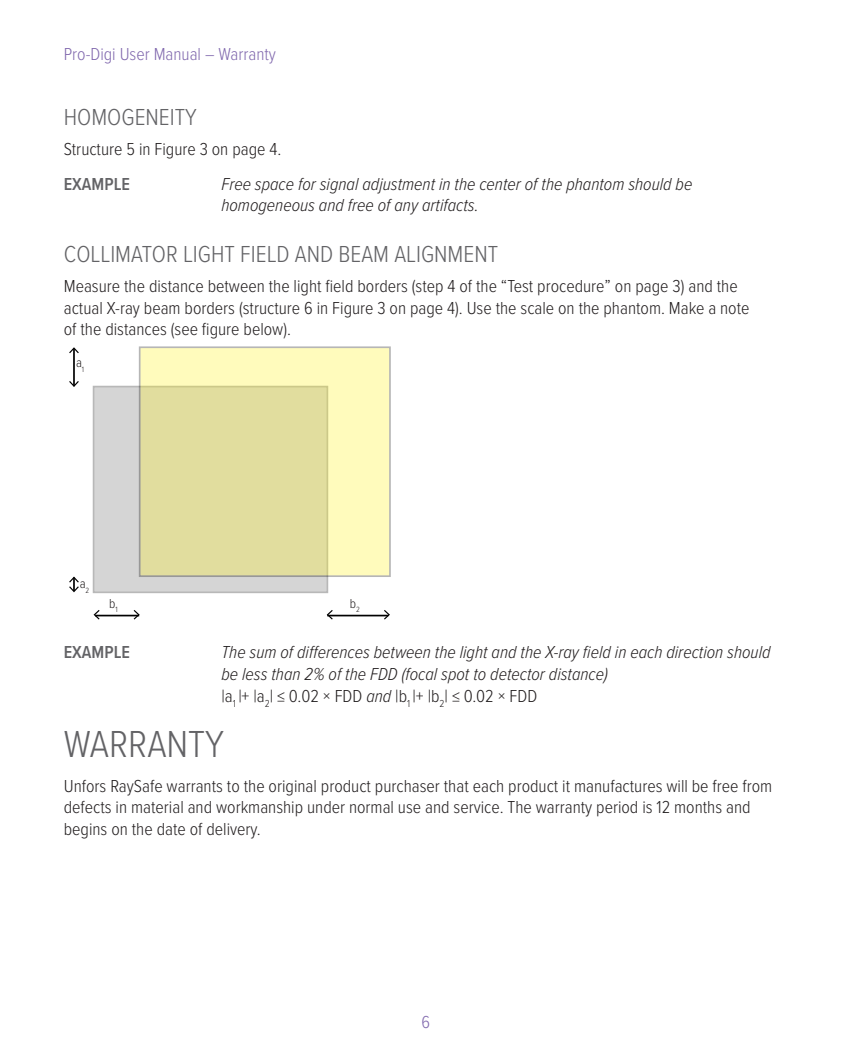
<style>
.page{position:relative;width:851px;height:1063px;background:#fff}
.page>*{position:absolute;margin:0;border:0;box-sizing:border-box;transform-origin:0 0}
.Header_1{font:300 39px "Proxima Nova Cond";color:#636366}
.Header_2{font:300 24px "Proxima Nova Cond";color:#636366}
.Body_text{font:300 18px/21.6px "Proxima Nova Cond";color:#231f20}
.Note_Caution{font:italic 300 18px/21.6px "Proxima Nova Cond";color:#231f20}
.t1{font:300 18px "Proxima Nova Cond";color:#8169ae}
.Note_Caution-2{font:600 18px "Proxima Nova Cond";color:#636366}
.Body_text-2{font:300 13.5px "Proxima Nova Cond";color:#231f20}
.s1{font-style:normal}
</style>
<div class="page">
<svg style="left:94px;top:387px;width:233px;height:205px;background:#d0d0cf"></svg>
<svg style="left:142px;top:349px;width:246px;height:225px;background:#ebe7a8"></svg>
<hr style="left:73px;top:349px;width:2px;height:37px;background:#000">
<svg style="left:69px;top:347px;width:10px;height:6px"></svg>
<svg style="left:69px;top:381px;width:10px;height:6px"></svg>
<svg style="left:69px;top:577px;width:10px;height:15px"></svg>
<hr style="left:95px;top:615px;width:44px;height:1px;background:#000">
<svg style="left:134px;top:610px;width:6px;height:10px"></svg>
<svg style="left:94px;top:610px;width:6px;height:10px"></svg>
<hr style="left:327px;top:615px;width:61px;height:1px;background:#000">
<svg style="left:384px;top:610px;width:6px;height:10px"></svg>
<svg style="left:327px;top:610px;width:6px;height:10px"></svg>
<p class="t1" style="left:64px;top:41px;width:214px">Pro-Digi User Manual – Warranty</p>
<p class="Header_2" style="left:64px;top:100px;width:134px">HOMOGENEITY</p>
<p class="Body_text" style="left:64px;top:138px;width:219px">Structure 5 in Figure 3 on page 4.</p>
<p class="Note_Caution-2" style="left:64px;top:170px;width:68px">EXAMPLE</p>
<p class="Note_Caution" style="left:221px;top:172px;width:472px">Free space for signal adjustment in the center of the phantom should be homogeneous and free of any artifacts.</p>
<p class="Header_2" style="left:64px;top:236px;width:436px">COLLIMATOR LIGHT FIELD AND BEAM ALIGNMENT</p>
<p class="Body_text" style="left:64px;top:274px;width:687px">Measure the distance between the light field borders (step 4 of the “Test procedure” on page 3) and the actual X-ray beam borders (structure 6 in Figure 3 on page 4). Use the scale on the phantom. Make a note of the distances (see figure below).</p>
<p class="Body_text-2" style="left:76px;top:353px;width:10px">a<sub>1</sub></p>
<p class="Body_text-2" style="left:80px;top:574px;width:11px">a<sub>2</sub></p>
<p class="Body_text-2" style="left:109px;top:593px;width:10px">b<sub>1</sub></p>
<p class="Body_text-2" style="left:350px;top:593px;width:12px">b<sub>2</sub></p>
<p class="Note_Caution-2" style="left:64px;top:639px;width:68px">EXAMPLE</p>
<p class="Note_Caution" style="left:221px;top:641px;width:550px">The sum of differences between the light and the X-ray field in each direction should be less than 2% of the FDD (focal spot to detector distance)<br><span class="s1">|a</span><sub>1</sub> |<span class="s1">+ |a</span><sub>2</sub><span class="s1">| ≤ 0.02 × FDD</span> and <span class="s1">|b</span><sub>1</sub> <span class="s1">|+ |b</span><sub>2</sub><span class="s1">| ≤ 0.02 × FDD</span></p>
<p class="Header_1" style="left:64px;top:716px;width:162px">WARRANTY</p>
<p class="Body_text" style="left:64px;top:774px;width:709px">Unfors RaySafe warrants to the original product purchaser that each product it manufactures will be free from defects in material and workmanship under normal use and service. The warranty period is 12 months and begins on the date of delivery.</p>
<p class="t1" style="left:421px;top:1008px;width:10px">6</p>
</div>
